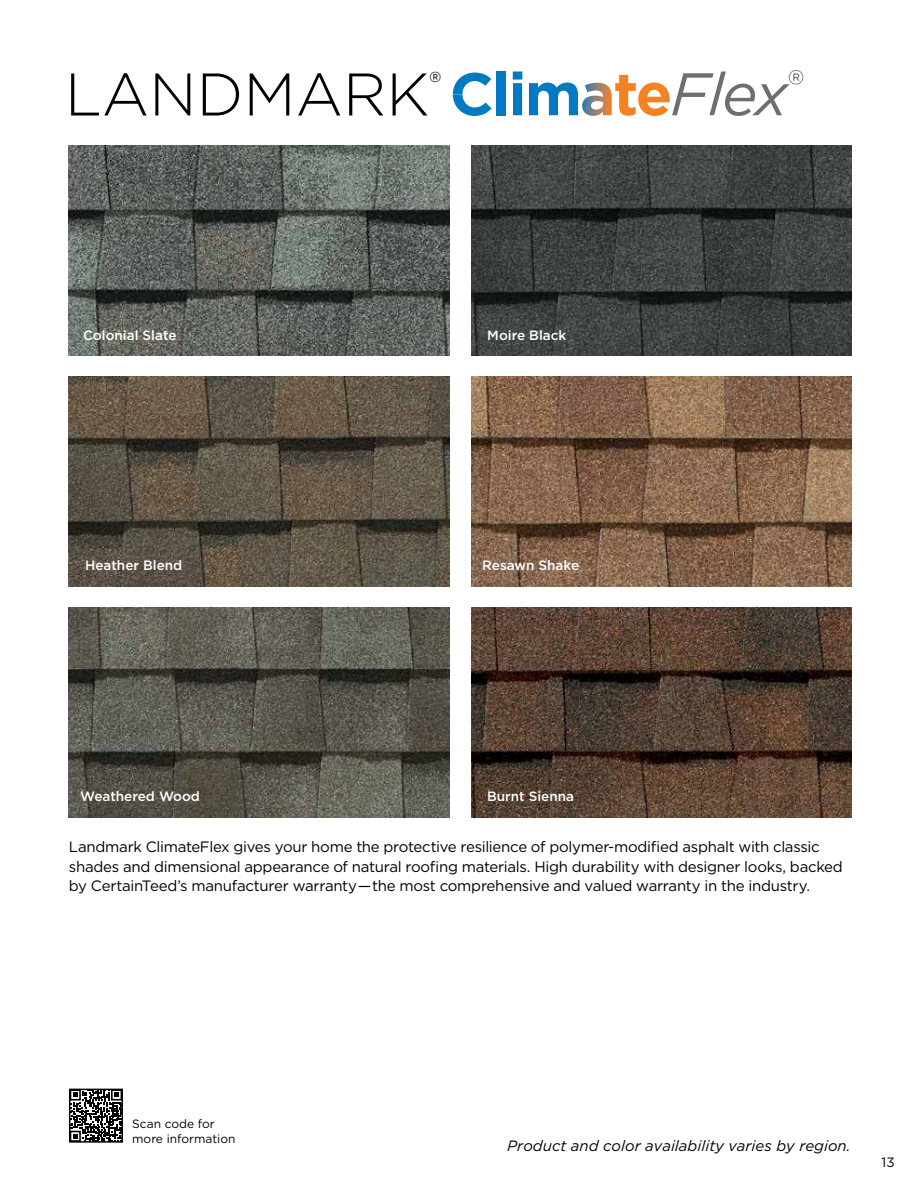
<style>
.page{position:relative;width:918px;height:1188px;background:#fff}
.page>*{position:absolute;margin:0;border:0;box-sizing:border-box;transform-origin:0 0}
.t1{font:300 60px "Gotham";color:#000}
.t2{font:15px/19.5px "Gotham";letter-spacing:-.02em;color:#000}
.t3{font:italic 15px "Gotham";color:#000}
.t4{font:500 13.5px "Gotham";color:#fff}
.t5{font:13.5px "Gotham";color:#000}
.t6{font:12px/14.4px "Gotham";color:#000}
</style>
<div class="page">
<img style="left:471px;top:377px;width:381px;height:210px">
<img style="left:69px;top:146px;width:381px;height:210px">
<img style="left:69px;top:377px;width:381px;height:210px">
<img style="left:471px;top:146px;width:381px;height:210px">
<img style="left:69px;top:608px;width:381px;height:210px">
<img style="left:471px;top:608px;width:381px;height:210px">
<svg style="left:453px;top:73px;width:39px;height:43px"></svg>
<div style="left:497px;top:71px;width:9px;height:44px;background:#007bc3"></div>
<svg style="left:513px;top:71px;width:9px;height:44px"></svg>
<svg style="left:529px;top:70px;width:274px;height:46px"></svg>
<svg style="left:72px;top:1092px;width:48px;height:48px"></svg>
<div style="left:69px;top:1089px;width:54px;height:54px;border:2px solid #000"></div>
<h1 class="t1" style="left:65px;top:56px;width:378px">LANDMARK<sup>®</sup></h1>
<p class="t4" style="left:83px;top:326px;width:95px">Colonial Slate</p>
<p class="t4" style="left:487px;top:326px;width:81px">Moire Black</p>
<p class="t4" style="left:85px;top:556px;width:99px">Heather Blend</p>
<p class="t4" style="left:482px;top:557px;width:98px">Resawn Shake</p>
<p class="t4" style="left:80px;top:788px;width:121px">Weathered Wood</p>
<p class="t4" style="left:487px;top:788px;width:88px">Burnt Sienna</p>
<p class="t2" style="left:69px;top:837px;width:775px">Landmark ClimateFlex gives your home the protective resilience of polymer-modified asphalt with classic shades and dimensional appearance of natural roofing materials. High durability with designer looks, backed by CertainTeed’s manufacturer warranty— the most comprehensive and valued warranty in the industry.</p>
<p class="t6" style="left:132px;top:1117px;width:105px">Scan code for more information</p>
<p class="t3" style="left:507px;top:1136px;width:345px">Product and color availability varies by region.</p>
<p class="t5" style="left:882px;top:1153px;width:15px">13</p>
</div>
